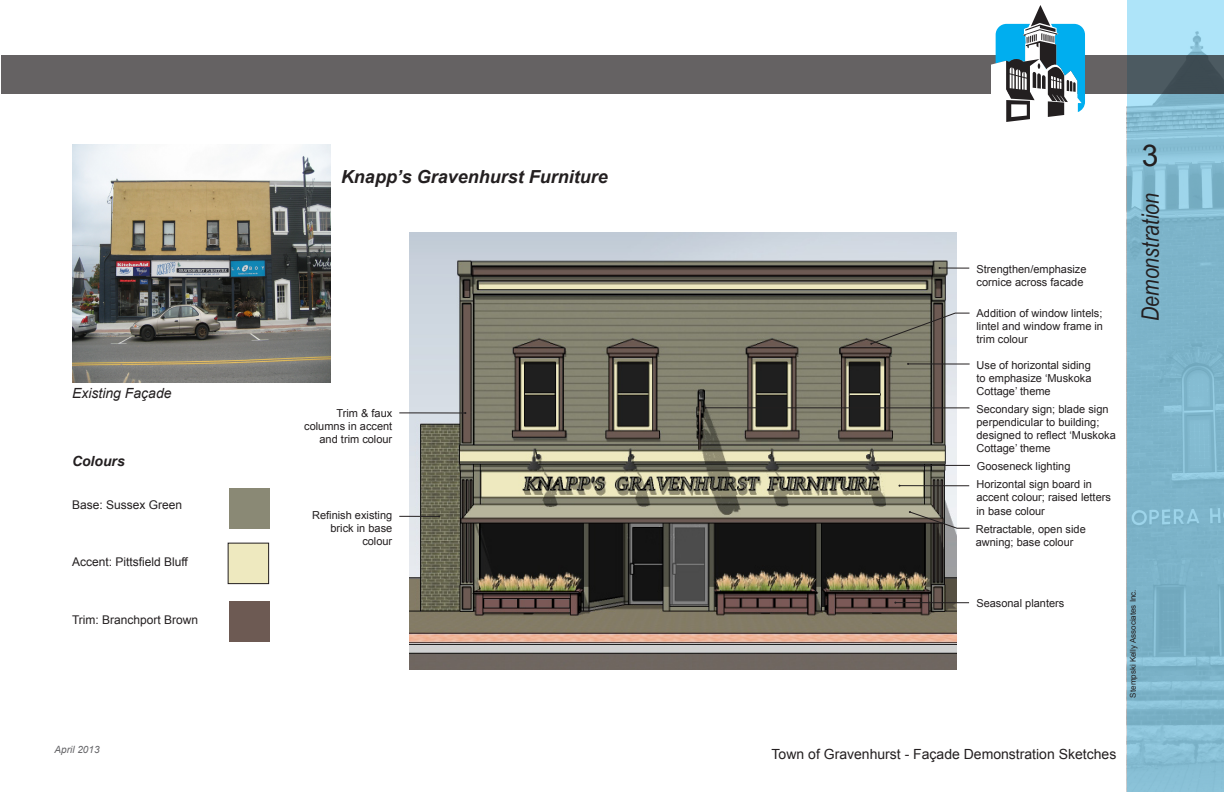
<style>
.page{position:relative;width:1224px;height:792px;background:#fff}
.page>*{position:absolute;margin:0;border:0;box-sizing:border-box;transform-origin:0 0}
.t1{font:30px "Arial";color:#231f20}
.t2{font:italic 24px "Arial Narrow";color:#231f20}
.t3{font:italic 700 18px "Arial";color:#231f20}
.t4{font:14px "Arial";color:#231f20}
.t5{font:italic 14px "Arial";color:#231f20}
.t6{font:italic 700 14px "Arial";color:#231f20}
.t7{font:12px "Arial";color:#231f20}
.t8{font:11px/13.2px "Arial";color:#231f20}
.t9{font:italic 10px "Arial";color:#636366}
.t10{font:8px "Arial";color:#231f20}
</style>
<div class="page">
<svg style="left:1127px;top:0;width:97px;height:792px;background:#83bad0"></svg>
<div style="left:1px;top:55px;width:1020px;height:39px;background:#656263"></div>
<svg style="left:1085px;top:55px;width:139px;height:39px;background:#4e575d"></svg>
<svg style="left:992px;top:5px;width:93px;height:117px"></svg>
<img style="left:72px;top:144px;width:258px;height:238px">
<img style="left:410px;top:232px;width:546px;height:437px">
<div style="left:229px;top:488px;width:41px;height:40px;background:#8a8975"></div>
<div style="left:229px;top:601px;width:41px;height:41px;background:#6d5a53"></div>
<div style="left:228px;top:543px;width:41px;height:41px;background:#eee9bf"></div>
<div style="left:228px;top:543px;width:41px;height:41px;border:1px solid #231f20"></div>
<svg style="left:909px;top:511px;width:61px;height:18px"></svg>
<svg style="left:894px;top:602px;width:76px;height:2px"></svg>
<svg style="left:907px;top:363px;width:63px;height:2px"></svg>
<svg style="left:870px;top:313px;width:100px;height:32px;background:#929085"></svg>
<svg style="left:871px;top:464px;width:99px;height:2px"></svg>
<svg style="left:399px;top:515px;width:41px;height:2px"></svg>
<svg style="left:939px;top:267px;width:31px;height:2px"></svg>
<svg style="left:898px;top:485px;width:72px;height:2px"></svg>
<svg style="left:399px;top:412px;width:67px;height:2px"></svg>
<svg style="left:704px;top:407px;width:266px;height:2px"></svg>
<p class="t5" style="left:72px;top:384px;width:101px">Existing Façade</p>
<p class="t6" style="left:72px;top:452px;width:54px">Colours</p>
<p class="t7" style="left:72px;top:497px;width:112px">Base: Sussex Green</p>
<p class="t7" style="left:72px;top:554px;width:117px">Accent: Pittsfield Bluff</p>
<p class="t7" style="left:72px;top:612px;width:128px">Trim: Branchport Brown</p>
<p class="t9" style="left:55px;top:743px;width:47px">April 2013</p>
<p class="t3" style="left:341px;top:165px;width:268px">Knapp’s Gravenhurst Furniture</p>
<p class="t8" style="left:304px;top:406px;width:90px;text-align:right">Trim &amp; faux columns in accent and trim colour</p>
<p class="t8" style="left:312px;top:509px;width:82px;text-align:right">Refinish existing brick in base colour</p>
<p class="t8" style="left:977px;top:263px;width:112px">Strengthen/emphasize cornice across facade</p>
<p class="t8" style="left:977px;top:307px;width:128px;text-align:justify">Addition of window lintels; lintel and window frame in trim colour</p>
<p class="t8" style="left:977px;top:358px;width:116px;text-align:justify">Use of horizontal siding to emphasize ‘Muskoka Cottage’ theme</p>
<p class="t8" style="left:977px;top:402px;width:141px">Secondary sign; blade sign perpendicular to building; designed to reflect ‘Muskoka<br>Cottage’ theme</p>
<p class="t8" style="left:977px;top:460px;width:95px">Gooseneck lighting</p>
<p class="t8" style="left:977px;top:478px;width:136px">Horizontal sign board in accent colour; raised letters in base colour</p>
<p class="t8" style="left:976px;top:522px;width:112px">Retractable, open side awning; base colour</p>
<p class="t1" style="left:1142px;top:136px;width:18px">3</p>
<h2 class="t2" style="left:1134px;top:321px;width:129px;rotate:-90deg">Demonstration</h2>
<p class="t8" style="left:976px;top:597px;width:90px">Seasonal planters</p>
<p class="t10" style="left:1128px;top:698px;width:110px;rotate:-90deg">Stempski Kelly Associates Inc.</p>
<p class="t4" style="left:772px;top:745px;width:346px">Town of Gravenhurst - Façade Demonstration Sketches</p>
</div>
